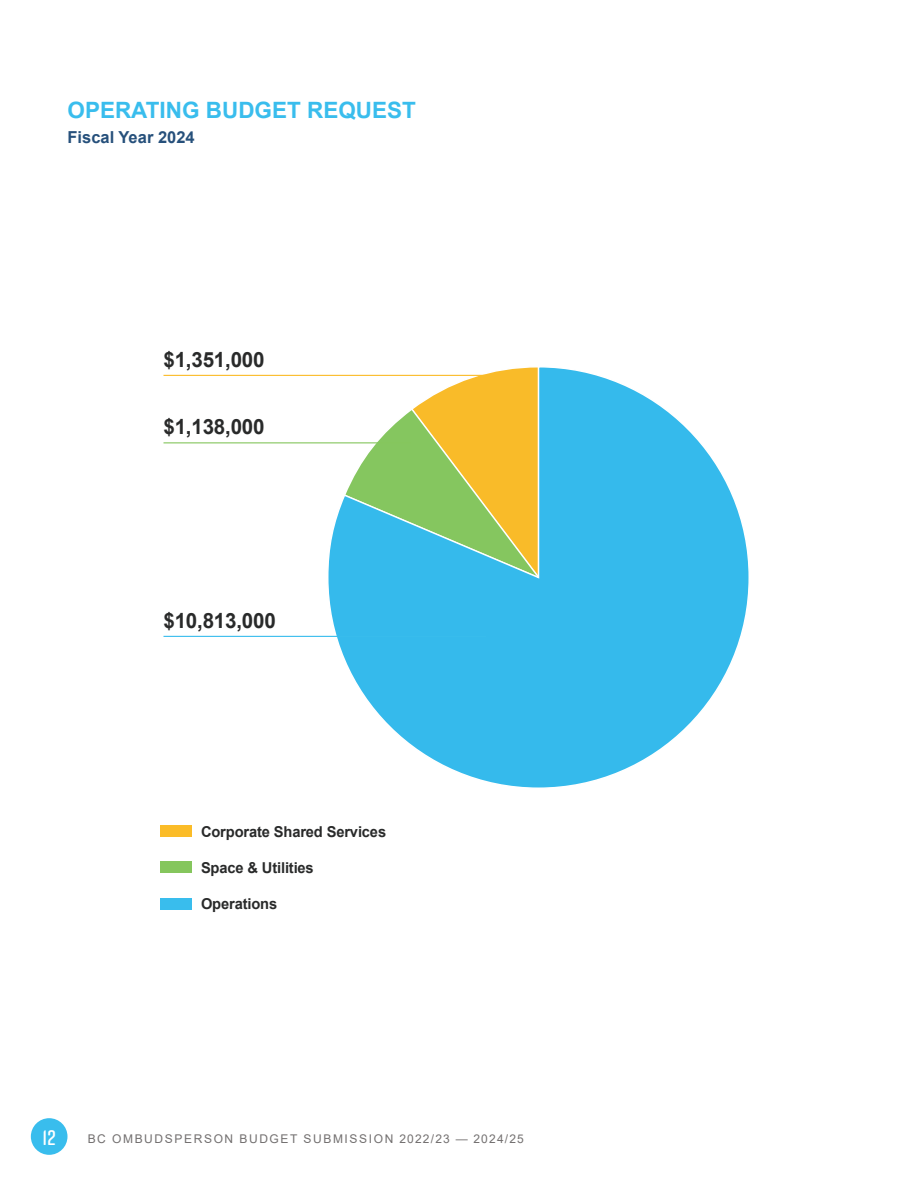
<style>
.page{position:relative;width:918px;height:1188px;background:#fff}
.page>*{position:absolute;margin:0;border:0;box-sizing:border-box;transform-origin:0 0}
.Heading_2{font:700 22.5px "Arial";color:#39bded}
.Table_Total_line{font:700 21px "Arial";letter-spacing:-.01em;color:#292a2a}
.t1{font:600 21px "Rift Soft";color:#fff}
.Heading_4{font:700 16.5px "Arial";color:#26507b}
.Table_Total_line-2{font:700 15px "Arial";letter-spacing:-.01em;color:#292a2a}
.t2{font:12px "Arial";letter-spacing:.135em;color:#737070}
</style>
<div class="page">
<div style="left:31px;top:1118px;width:37px;height:37px;background:#39bded;border-radius:50%"></div>
<svg style="left:326px;top:367px;width:423px;height:421px"></svg>
<div style="left:160px;top:825px;width:32px;height:12px;background:#fbbc28"></div>
<div style="left:160px;top:861px;width:32px;height:12px;background:#85c65d"></div>
<div style="left:160px;top:898px;width:32px;height:12px;background:#39bded"></div>
<hr style="left:164px;top:375px;width:322px;height:1px;background:#fbbc28">
<hr style="left:164px;top:442px;width:247px;height:1px;background:#85c65d">
<hr style="left:164px;top:636px;width:322px;height:1px;background:#39bded">
<p class="Heading_2" style="left:68px;top:94px;width:350px">OPERATING BUDGET REQUEST</p>
<p class="Heading_4" style="left:68px;top:126px;width:129px">Fiscal Year 2024</p>
<p class="Table_Total_line" style="left:164px;top:345px;width:103px">$1,351,000</p>
<p class="Table_Total_line" style="left:164px;top:412px;width:103px">$1,138,000</p>
<p class="Table_Total_line" style="left:164px;top:606px;width:114px">$10,813,000</p>
<p class="Table_Total_line-2" style="left:201px;top:822px;width:187px">Corporate Shared Services</p>
<p class="Table_Total_line-2" style="left:201px;top:858px;width:114px">Space &amp; Utilities</p>
<p class="Table_Total_line-2" style="left:201px;top:894px;width:78px">Operations</p>
<h2 class="t1" style="left:43px;top:1122px;width:15px">12</h2>
<p class="t2" style="left:88px;top:1130px;width:438px">BC OMBUDSPERSON BUDGET SUBMISSION 2022/23 — 2024/25</p>
</div>
